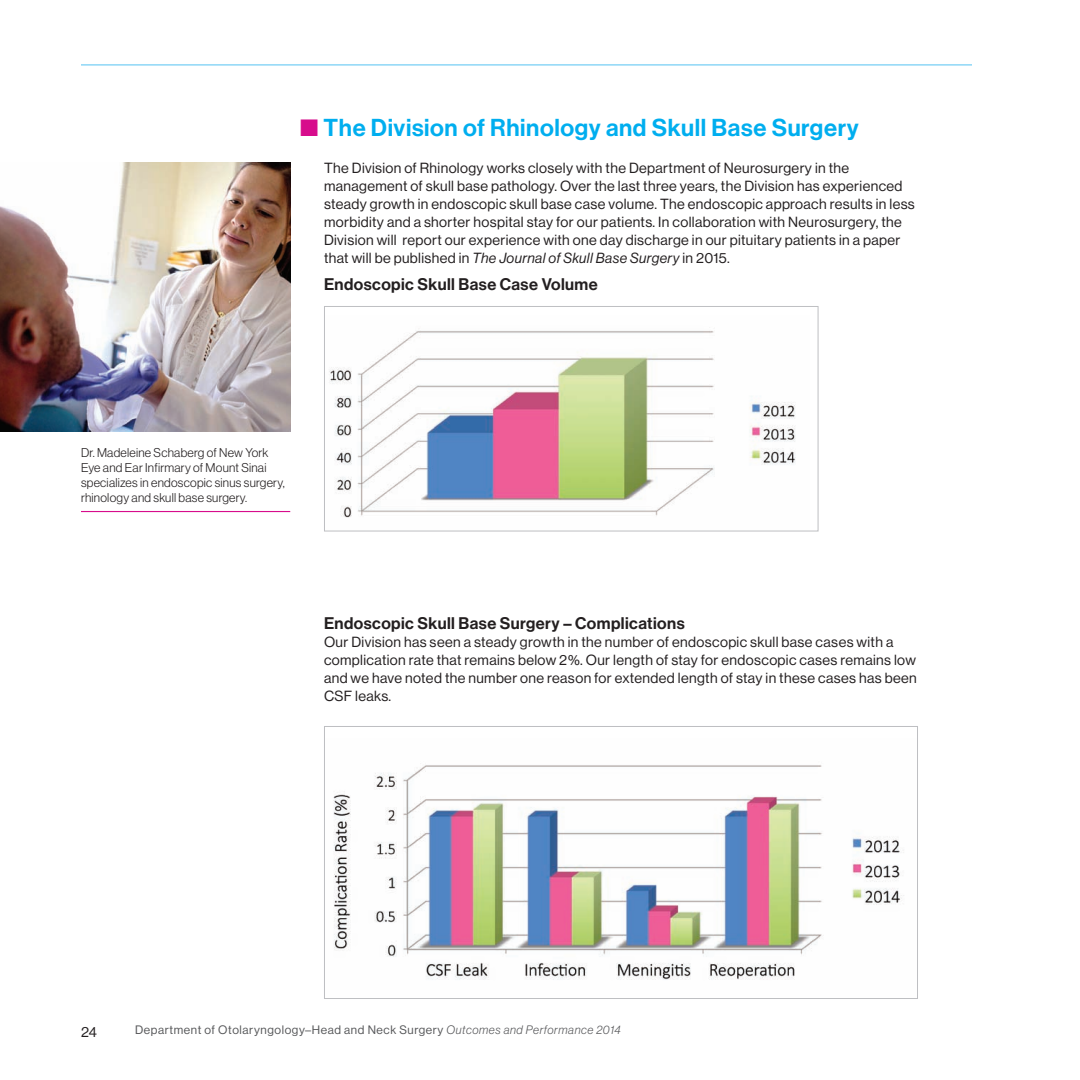
<style>
.page{position:relative;width:1080px;height:1080px;background:#fff}
.page>*{position:absolute;margin:0;border:0;box-sizing:border-box;transform-origin:0 0}
.t1{font:24px "N Haas Grotesk DS Std 65 Md";letter-spacing:.025em;color:#00aeef}
.t2{font:16.5px "N Haas Grotesk DS Std 65 Md";letter-spacing:.025em;color:#231f20}
.t3{font:14.4px/18px "N Haas Grotesk DS Std 55 Rg";letter-spacing:.025em;color:#231f20}
.t4{font:12.45px/15px "N Haas Grotesk DS Std 45 Lt";letter-spacing:.02em;color:#231f20}
.t5{font:12px "N Haas Grotesk DS Std 55 Rg";letter-spacing:.05em;color:#57585a}
.s1{color:#d70c8c}
.s2{font-family:"N Haas Grotesk DS Std 56 It"}
.s3{font-family:"N Haas Grotesk DS Std 46 Lt It"}
</style>
<div class="page">
<img style="left:329px;top:330px;width:467px;height:188px">
<div style="left:324px;top:306px;width:495px;height:226px;border:1px solid #bebfc2"></div>
<img style="left:0;top:162px;width:290px;height:270px">
<hr style="left:81px;top:511px;width:209px;height:1px;background:#d70c8c">
<hr style="left:81px;top:64px;width:891px;height:2px;background:#8dd7f7">
<img style="left:333px;top:765px;width:571px;height:215px">
<div style="left:324px;top:726px;width:594px;height:273px;border:1px solid #bebfc2"></div>
<h1 class="t1" style="left:300px;top:113px;width:560px"><span class="s1">■</span> The Division of Rhinology and Skull Base Surgery</h1>
<p class="t3" style="left:324px;top:159px;width:592px">The Division of Rhinology works closely with the Department of Neurosurgery in the management of skull base pathology. Over the last three years, the Division has experienced steady growth in endoscopic skull base case volume. The endoscopic approach results in less morbidity and a shorter hospital stay for our patients. In collaboration with Neurosurgery, the Division will report our experience with one day discharge in our pituitary patients in a paper that will be published in <span class="s2">The Journal of Skull Base Surgery</span> in 2015.</p>
<p class="t2" style="left:324px;top:275px;width:275px">Endoscopic Skull Base Case Volume</p>
<p class="t4" style="left:81px;top:445px;width:205px">Dr. Madeleine Schaberg of New York Eye and Ear Infirmary of Mount Sinai specializes in endoscopic sinus surgery, rhinology and skull base surgery.</p>
<p class="t2" style="left:324px;top:614px;width:362px">Endoscopic Skull Base Surgery – Complications</p>
<p class="t3" style="left:324px;top:634px;width:594px">Our Division has seen a steady growth in the number of endoscopic skull base cases with a complication rate that remains below 2%. Our length of stay for endoscopic cases remains low and we have noted the number one reason for extended length of stay in these cases has been CSF leaks.</p>
<p class="t3" style="left:81px;top:1023px;width:18px">24</p>
<p class="t5" style="left:135px;top:1023px;width:488px">Department of Otolaryngology–Head and Neck Surgery <span class="s3">Outcomes and Performance 2014</span></p>
</div>
